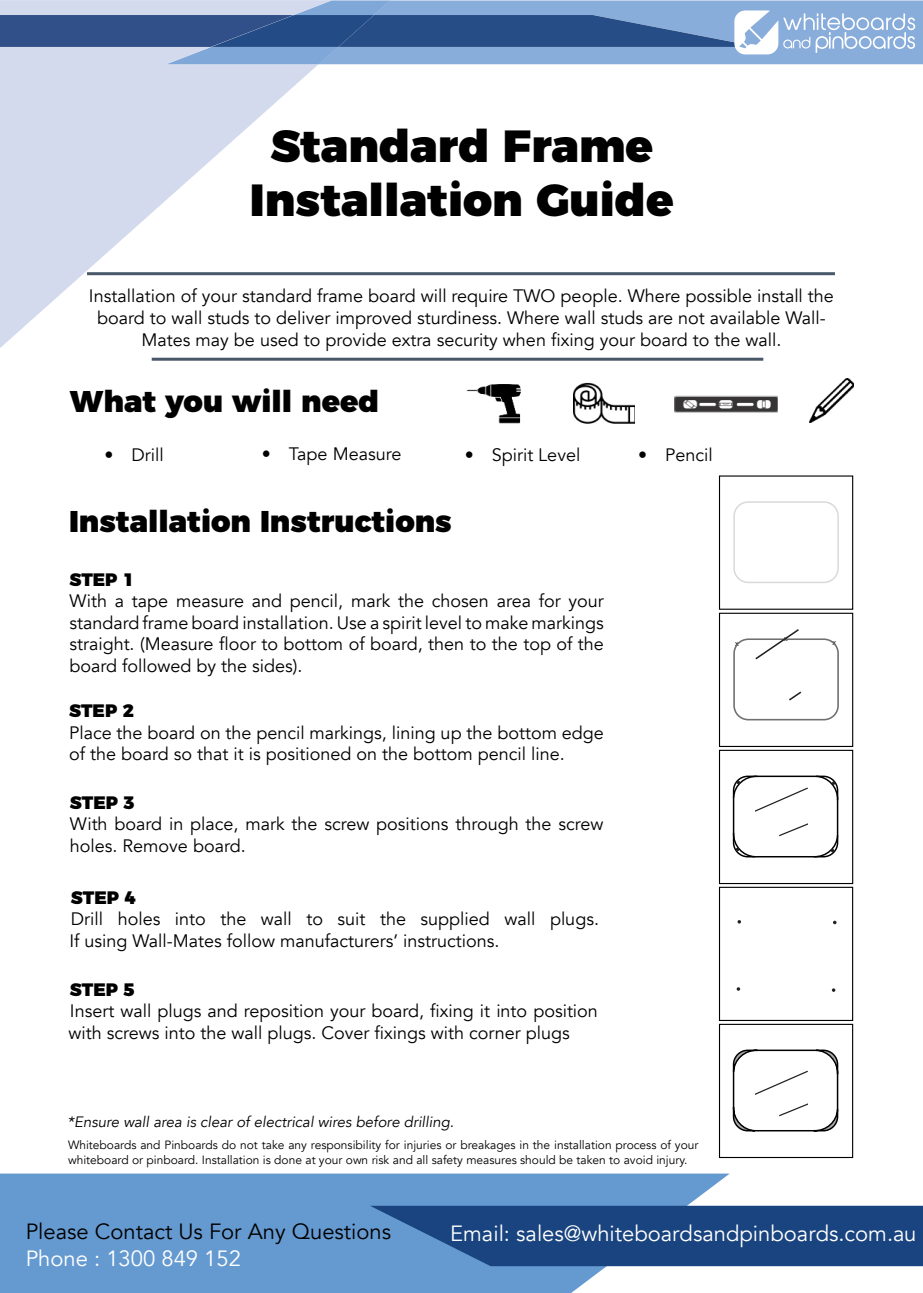
<style>
.page{position:relative;width:923px;height:1293px;background:#fff}
.page>*{position:absolute;margin:0;border:0;box-sizing:border-box;transform-origin:0 0}
.t1{font:900 45px/54px "Montserrat";color:#000;text-align:center}
.t2{font:900 30px "Montserrat";color:#000}
.t3{font:22.05px "Avenir";color:#fff}
.t4{font:22.05px "Avenir";color:#000}
.t5{font:18px/21.6px "Avenir";color:#000}
.t6{font:900 18px "Montserrat";color:#000}
.t7{font:italic 15px "Avenir";color:#000}
.t8{font:12px/14.4px "Avenir";color:#000}
.t9{font:7.95px "Myriad Pro";color:#000}
</style>
<div class="page">
<svg style="left:0;top:64px;width:390px;height:284px"></svg>
<svg style="left:0;top:0;width:923px;height:64px;background:#7593c0"></svg>
<svg style="left:0;top:1173px;width:730px;height:120px;background:#70a1d4"></svg>
<svg style="left:370px;top:1206px;width:553px;height:60px;background:#214d87"></svg>
<div style="left:733px;top:501px;width:106px;height:82px;border:2px solid #d9d9d9;border-radius:14px"></div>
<div style="left:719px;top:475px;width:134px;height:135px;border:1px solid #000"></div>
<div style="left:719px;top:613px;width:134px;height:134px;border:1px solid #000"></div>
<div style="left:733px;top:638px;width:106px;height:82px;border:2px solid #707070;border-radius:14px"></div>
<div style="left:719px;top:750px;width:134px;height:134px;border:1px solid #000"></div>
<div style="left:719px;top:887px;width:134px;height:134px;border:1px solid #000"></div>
<div style="left:719px;top:1024px;width:134px;height:134px;border:1px solid #000"></div>
<svg style="left:732px;top:745px;width:107px;height:387px"></svg>
<svg style="left:789px;top:691px;width:13px;height:10px"></svg>
<img style="left:574px;top:382px;width:61px;height:42px">
<img style="left:809px;top:379px;width:44px;height:44px">
<hr style="left:87px;top:272px;width:748px;height:3px;background:#485868">
<img style="left:466px;top:384px;width:55px;height:40px">
<img style="left:675px;top:395px;width:102px;height:18px">
<hr style="left:152px;top:358px;width:611px;height:3px;background:#485868">
<svg style="left:754px;top:629px;width:47px;height:31px"></svg>
<h1 class="t1" style="left:250px;top:122px;width:425px">Standard Frame<br>Installation Guide</h1>
<p class="t5" style="left:89px;top:287px;width:746px;text-align:center">Installation of your standard frame board will require TWO people. Where possible install the board to wall studs to deliver improved sturdiness. Where wall studs are not available Wall-<br>Mates may be used to provide extra security when fixing your board to the wall.</p>
<h2 class="t2" style="left:70px;top:388px;width:311px">What you will need</h2>
<p class="t5" style="left:104px;top:445px;width:61px">• Drill</p>
<p class="t5" style="left:262px;top:445px;width:141px">• Tape Measure</p>
<p class="t5" style="left:465px;top:445px;width:117px">• Spirit Level</p>
<p class="t5" style="left:638px;top:445px;width:76px">• Pencil</p>
<h2 class="t2" style="left:69px;top:508px;width:384px">Installation Instructions</h2>
<p class="t6" style="left:69px;top:571px;width:66px">STEP 1</p>
<p class="t5" style="left:69px;top:592px;width:536px;text-align:justify">With a tape measure and pencil, mark the chosen area for your standard frame board installation. Use a spirit level to make markings straight. (Measure floor to bottom of board, then to the top of the board followed by the sides).</p>
<p class="t6" style="left:69px;top:703px;width:66px">STEP 2</p>
<p class="t5" style="left:69px;top:724px;width:536px">Place the board on the pencil markings, lining up the bottom edge of the board so that it is positioned on the bottom pencil line.</p>
<p class="t6" style="left:70px;top:794px;width:66px">STEP 3</p>
<p class="t5" style="left:70px;top:815px;width:535px">With board in place, mark the screw positions through the screw holes. Remove board.</p>
<p class="t6" style="left:71px;top:889px;width:66px">STEP 4</p>
<p class="t5" style="left:69px;top:910px;width:531px">Drill holes into the wall to suit the supplied wall plugs.<br>If using Wall-Mates follow manufacturers’ instructions.</p>
<p class="t6" style="left:70px;top:981px;width:66px">STEP 5</p>
<p class="t5" style="left:68px;top:1001px;width:531px">Insert wall plugs and reposition your board, fixing it into position with screws into the wall plugs. Cover fixings with corner plugs</p>
<p class="t9" style="left:784px;top:634px;width:5px">x</p>
<p class="t9" style="left:735px;top:638px;width:5px">x</p>
<p class="t9" style="left:832px;top:637px;width:5px">x</p>
<p class="t7" style="left:68px;top:1115px;width:388px">*Ensure wall area is clear of electrical wires before drilling.</p>
<p class="t8" style="left:68px;top:1139px;width:632px">Whiteboards and Pinboards do not take any responsibility for injuries or breakages in the installation process of your whiteboard or pinboard. Installation is done at your own risk and all safety measures should be taken to avoid injury.</p>
<p class="t4" style="left:26px;top:1222px;width:367px">Please Contact Us For Any Questions</p>
<p class="t3" style="left:450px;top:1224px;width:468px">Email: sales@whiteboardsandpinboards.com.au</p>
<p class="t3" style="left:26px;top:1249px;width:217px">Phone : 1300 849 152</p>
</div>
